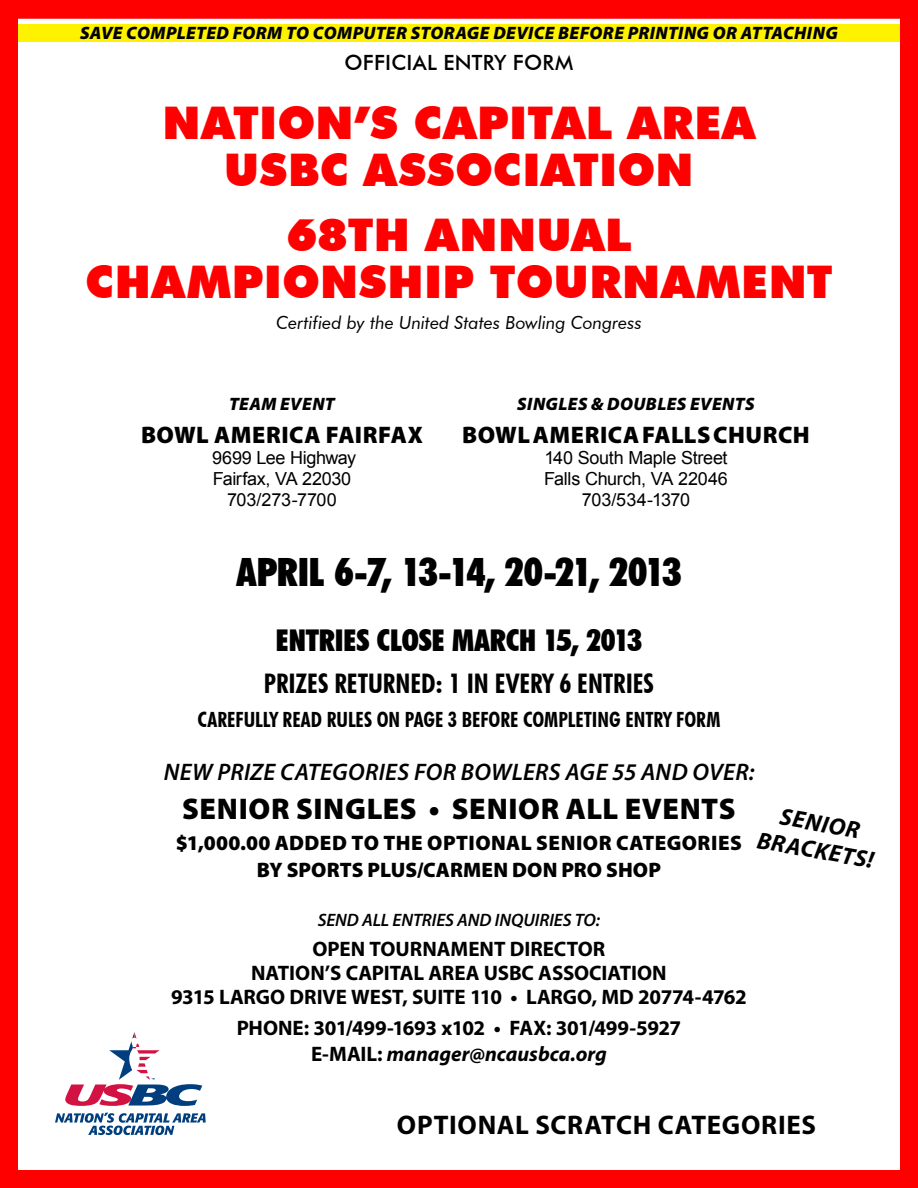
<style>
.page{position:relative;width:918px;height:1188px;background:#fff}
.page>*{position:absolute;margin:0;border:0;box-sizing:border-box;transform-origin:0 0}
._01_ncausbca_header{font:900 45px/47.2px "Futura BT";letter-spacing:.005em;color:#f00;text-align:center}
._01_-_64th_annual{font:900 45px/47.2px "Futura BT";letter-spacing:.015em;color:#f00;text-align:center}
._01_-_dates{font:900 condensed 39px "Futura BT";letter-spacing:-.01em;color:#000}
._01_-_senior_singles{font:900 30px "Myriad Pro";letter-spacing:.02em;color:#000}
._01_-_entries_close{font:900 condensed 30px "Futura BT";letter-spacing:-.005em;color:#000}
._01_-_prizes{font:700 condensed 27px "Futura BT";letter-spacing:.005em;color:#000}
._01_-_scratch_all_ev{font:700 27px "Myriad Pro";letter-spacing:.025em;color:#000}
._01_-_new_prize_cate{font:italic 600 24px "Myriad Pro";letter-spacing:.01em;color:#000}
._01_-_center_name{font:900 24px "Myriad Pro";letter-spacing:.015em;color:#000}
._01_-_senior_bracket{font:italic 700 24px/27px "Myriad Pro";color:#000;text-align:center}
._01_-_tournament_dir{font:700 21px "Myriad Pro";letter-spacing:-.005em;color:#000}
._01_-__1000_-_SPCD{font:900 21px "Myriad Pro";letter-spacing:.01em;color:#000}
._01_-_phone{font:700 21px/25.5px "Myriad Pro";letter-spacing:-.015em;color:#000;text-align:center}
._01_-_carefully_read{font:700 condensed 21px "Futura BT";letter-spacing:.005em;color:#000}
._01_-_official_entry{font:500 21px "Futura BT";letter-spacing:.005em;color:#000}
._01_-_center_address{font:18px "Arial";letter-spacing:-.015em;color:#000}
._01_-_save_completed{font:italic 900 18px "Myriad Pro";letter-spacing:.015em;color:#000}
._01_-_certified_by{font:italic 18px "Futura BT";letter-spacing:-.01em;color:#000}
._01_-_team_event{font:italic 900 18px "Myriad Pro";letter-spacing:.025em;color:#000}
._01_-_send_all_entri{font:italic 600 18px "Myriad Pro";letter-spacing:-.005em;color:#000}
.s1{font-style:italic}
</style>
<div class="page">
<div style="left:0;top:0;width:18px;height:1188px;background:#f00"></div>
<div style="left:18px;top:0;width:882px;height:19px;background:#f00"></div>
<div style="left:900px;top:0;width:18px;height:1188px;background:#f00"></div>
<div style="left:0;top:1170px;width:918px;height:18px;background:#f00"></div>
<svg style="left:65px;top:1032px;width:137px;height:74px"></svg>
<svg style="left:55px;top:1113px;width:151px;height:22px"></svg>
<div style="left:18px;top:24px;width:882px;height:17px;background:#fff200"></div>
<p class="_01_-_save_completed" style="left:80px;top:23px;width:759px">SAVE COMPLETED FORM TO COMPUTER STORAGE DEVICE BEFORE PRINTING OR ATTACHING</p>
<p class="_01_-_official_entry" style="left:345px;top:50px;width:230px">OFFICIAL ENTRY FORM</p>
<p class="_01_ncausbca_header" style="left:163px;top:99px;width:594px">NATION’S CAPITAL AREA<br>USBC ASSOCIATION</p>
<p class="_01_-_64th_annual" style="left:85px;top:211px;width:749px">68TH ANNUAL<br>CHAMPIONSHIP TOURNAMENT</p>
<p class="_01_-_certified_by" style="left:276px;top:312px;width:367px">Certified by the United States Bowling Congress</p>
<p class="_01_-_team_event" style="left:229px;top:393px;width:107px">TEAM EVENT</p>
<p class="_01_-_center_name" style="left:141px;top:421px;width:283px">BOWL AMERICA FAIRFAX</p>
<p class="_01_-_center_address" style="left:212px;top:445px;width:146px">9699 Lee Highway</p>
<p class="_01_-_center_address" style="left:213px;top:466px;width:140px">Fairfax, VA 22030</p>
<p class="_01_-_center_address" style="left:227px;top:487px;width:111px">703/273-7700</p>
<p class="_01_-_team_event" style="left:517px;top:393px;width:239px">SINGLES &amp; DOUBLES EVENTS</p>
<p class="_01_-_center_name" style="left:462px;top:421px;width:349px">BOWL AMERICA FALLS CHURCH</p>
<p class="_01_-_center_address" style="left:544px;top:445px;width:185px">140 South Maple Street</p>
<p class="_01_-_center_address" style="left:544px;top:466px;width:185px">Falls Church, VA 22046</p>
<p class="_01_-_center_address" style="left:582px;top:487px;width:110px">703/534-1370</p>
<p class="_01_-_dates" style="left:237px;top:549px;width:446px">APRIL 6-7, 13-14, 20-21, 2013</p>
<p class="_01_-_entries_close" style="left:276px;top:622px;width:368px">ENTRIES CLOSE MARCH 15, 2013</p>
<p class="_01_-_prizes" style="left:264px;top:667px;width:392px">PRIZES RETURNED: 1 IN EVERY 6 ENTRIES</p>
<p class="_01_-_carefully_read" style="left:198px;top:707px;width:524px">CAREFULLY READ RULES ON PAGE 3 BEFORE COMPLETING ENTRY FORM</p>
<p class="_01_-_new_prize_cate" style="left:164px;top:756px;width:592px">NEW PRIZE CATEGORIES FOR BOWLERS AGE 55 AND OVER:</p>
<p class="_01_-_senior_singles" style="left:182px;top:792px;width:555px">SENIOR SINGLES • SENIOR ALL EVENTS</p>
<p class="_01_-__1000_-_SPCD" style="left:176px;top:831px;width:567px">$1,000.00 ADDED TO THE OPTIONAL SENIOR CATEGORIES</p>
<p class="_01_-__1000_-_SPCD" style="left:257px;top:858px;width:406px">BY SPORTS PLUS/CARMEN DON PRO SHOP</p>
<p class="_01_-_send_all_entri" style="left:318px;top:908px;width:284px">SEND ALL ENTRIES AND INQUIRIES TO:</p>
<p class="_01_-_tournament_dir" style="left:312px;top:935px;width:294px">OPEN TOURNAMENT DIRECTOR</p>
<p class="_01_-_tournament_dir" style="left:251px;top:959px;width:417px">NATION’S CAPITAL AREA USBC ASSOCIATION</p>
<p class="_01_-_tournament_dir" style="left:171px;top:983px;width:577px">9315 LARGO DRIVE WEST, SUITE 110 • LARGO, MD 20774-4762</p>
<p class="_01_-_phone" style="left:237px;top:1015px;width:446px">PHONE: 301/499-1693 x102 • FAX: 301/499-5927<br>E-MAIL: <span class="s1">manager@ncausbca.org</span></p>
<p class="_01_-_senior_bracket" style="left:765px;top:799px;width:119px;rotate:10deg">SENIOR<br>BRACKETS!</p>
<p class="_01_-_scratch_all_ev" style="left:397px;top:1107px;width:421px">OPTIONAL SCRATCH CATEGORIES</p>
</div>
